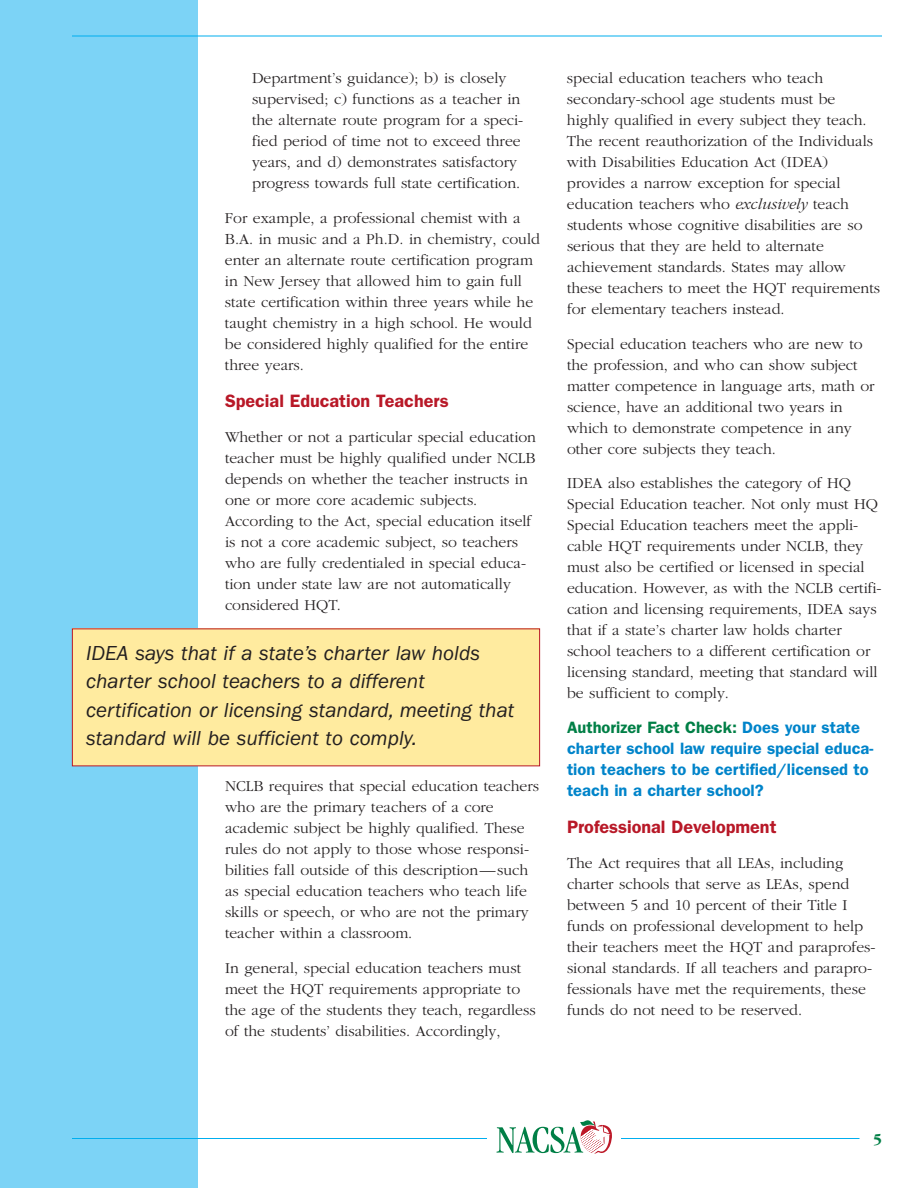
<style>
.page{position:relative;width:918px;height:1188px;background:#fff}
.page>*{position:absolute;margin:0;border:0;box-sizing:border-box;transform-origin:0 0}
.t1{font:italic 21px/28.5px "Franklin Gothic";color:#231f20}
.t2{font:600 18px "Franklin Gothic";color:#b81827}
.t3{font:600 16.5px/21px "Franklin Gothic";color:#0084ca}
.t4{font:300 15.75px/21px "Garamond";color:#231f20}
.t5{font:700 15.75px "Garamond";color:#007f46}
.s1{font-style:italic}
.s2{color:#007f46}
</style>
<div class="page">
<div style="left:0;top:0;width:198px;height:1188px;background:#7cd3f6"></div>
<hr style="left:72px;top:36px;width:810px;height:1px;background:#00aeef">
<hr style="left:72px;top:1138px;width:788px;height:1px;background:#00aeef">
<div style="left:488px;top:1116px;width:133px;height:40px;background:#fff"></div>
<svg style="left:496px;top:1120px;width:116px;height:34px"></svg>
<div style="left:72px;top:629px;width:468px;height:137px;background:#ffeb9f"></div>
<p class="t4" style="left:252px;top:67px;width:273px">Department’s guidance); b) is closely supervised; c) functions as a teacher in the alternate route program for a speci&shy;fied period of time not to exceed three years, and d) demonstrates satisfactory progress towards full state certification.</p>
<p class="t4" style="left:225px;top:207px;width:316px">For example, a professional chemist with a B.A. in music and a Ph.D. in chemistry, could enter an alternate route certification program in New Jersey that allowed him to gain full state certification within three years while he taught chemistry in a high school. He would be considered highly qualified for the entire three years.</p>
<p class="t2" style="left:225px;top:395px;width:225px">Special Education Teachers</p>
<p class="t4" style="left:225px;top:426px;width:313px">Whether or not a particular special education teacher must be highly qualified under NCLB depends on whether the teacher instructs in one or more core academic subjects.<br>According to the Act, special education itself is not a core academic subject, so teachers who are fully credentialed in special educa&shy;tion under state law are not automatically considered HQT.</p>
<h1 class="t1" style="left:86px;top:640px;width:430px">IDEA says that if a state’s charter law holds charter school teachers to a different certification or licensing standard, meeting that standard will be sufficient to comply.</h1>
<p class="t4" style="left:225px;top:775px;width:316px">NCLB requires that special education teachers who are the primary teachers of a core academic subject be highly qualified. These rules do not apply to those whose responsi&shy;bilities fall outside of this description—such as special education teachers who teach life skills or speech, or who are not the primary teacher within a classroom.</p>
<p class="t4" style="left:225px;top:957px;width:312px">In general, special education teachers must meet the HQT requirements appropriate to the age of the students they teach, regardless of the students’ disabilities. Accordingly,</p>
<p class="t4" style="left:567px;top:67px;width:315px">special education teachers who teach secondary-school age students must be highly qualified in every subject they teach.<br>The recent reauthorization of the Individuals with Disabilities Education Act (IDEA) provides a narrow exception for special education teachers who <span class="s1">exclusively</span> teach students whose cognitive disabilities are so serious that they are held to alternate achievement standards. States may allow these teachers to meet the HQT requirements for elementary teachers instead.</p>
<p class="t4" style="left:567px;top:333px;width:309px">Special education teachers who are new to the profession, and who can show subject matter competence in language arts, math or science, have an additional two years in which to demonstrate competence in any other core subjects they teach.</p>
<p class="t4" style="left:567px;top:472px;width:316px">IDEA also establishes the category of HQ Special Education teacher. Not only must HQ Special Education teachers meet the appli&shy;cable HQT requirements under NCLB, they must also be certified or licensed in special education. However, as with the NCLB certifi&shy;cation and licensing requirements, IDEA says that if a state’s charter law holds charter school teachers to a different certification or licensing standard, meeting that standard will be sufficient to comply.</p>
<p class="t3" style="left:567px;top:718px;width:308px"><span class="s2">Authorizer Fact Check:</span> Does your state charter school law require special educa&shy;tion teachers to be certified/licensed to teach in a charter school?</p>
<p class="t2" style="left:567px;top:821px;width:211px">Professional Development</p>
<p class="t4" style="left:567px;top:852px;width:310px">The Act requires that all LEAs, including charter schools that serve as LEAs, spend between 5 and 10 percent of their Title I funds on professional development to help their teachers meet the HQT and paraprofes&shy;sional standards. If all teachers and parapro&shy;fessionals have met the requirements, these funds do not need to be reserved.</p>
<p class="t5" style="left:873px;top:1129px;width:10px">5</p>
</div>
